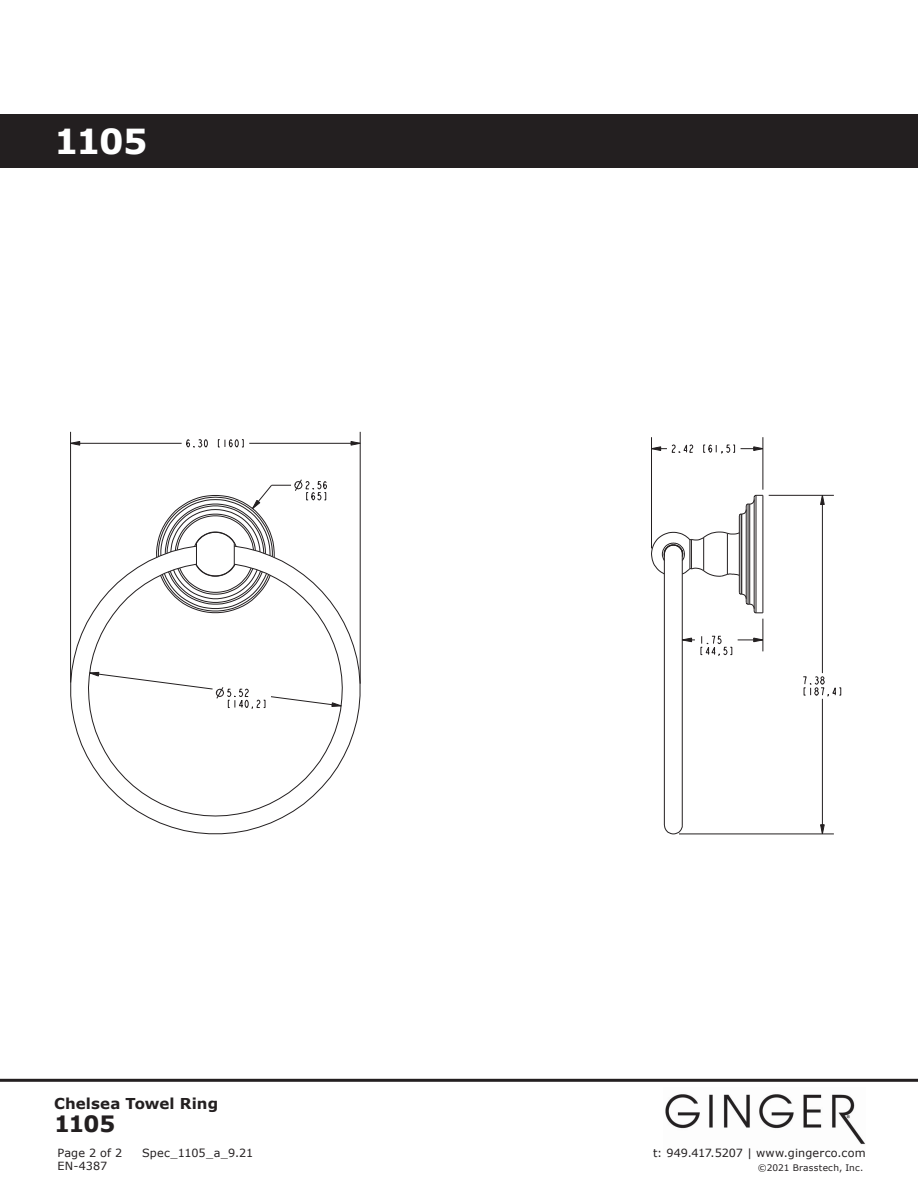
<style>
.page{position:relative;width:918px;height:1188px;background:#fff}
.page>*{position:absolute;margin:0;border:0;box-sizing:border-box;transform-origin:0 0}
.t1{font:700 34.5px "Verdana";color:#fff}
.t2{font:700 22.5px "Verdana";color:#231f20}
.t3{font:700 15px "Verdana";letter-spacing:.01em;color:#231f20}
.t4{font:11.25px "Verdana";letter-spacing:.01em;color:#231f20}
.t5{font:9px "Verdana";letter-spacing:.025em;color:#231f20}
</style>
<div class="page">
<div style="left:0;top:114px;width:918px;height:54px;background:#231f20"></div>
<hr style="left:0;top:1079px;width:918px;height:3px;background:#231f20">
<img style="left:665px;top:1094px;width:200px;height:51px">
<svg style="left:803px;top:676px;width:38px;height:21px"></svg>
<svg style="left:820px;top:496px;width:5px;height:9px"></svg>
<svg style="left:820px;top:824px;width:5px;height:10px"></svg>
<svg style="left:703px;top:444px;width:32px;height:10px"></svg>
<svg style="left:701px;top:635px;width:31px;height:21px"></svg>
<svg style="left:186px;top:439px;width:22px;height:9px"></svg>
<svg style="left:218px;top:439px;width:26px;height:9px"></svg>
<svg style="left:71px;top:441px;width:9px;height:5px"></svg>
<svg style="left:351px;top:441px;width:9px;height:5px"></svg>
<hr style="left:70px;top:432px;width:1px;height:251px;background:#231f20">
<hr style="left:360px;top:432px;width:1px;height:252px;background:#231f20">
<hr style="left:249px;top:443px;width:111px;height:1px;background:#231f20">
<hr style="left:71px;top:443px;width:111px;height:1px;background:#231f20">
<hr style="left:651px;top:437px;width:1px;height:111px;background:#231f20">
<hr style="left:679px;top:834px;width:155px;height:1px;background:#231f20">
<hr style="left:763px;top:619px;width:1px;height:32px;background:#231f20">
<hr style="left:763px;top:437px;width:1px;height:53px;background:#231f20">
<hr style="left:822px;top:495px;width:1px;height:178px;background:#231f20">
<hr style="left:822px;top:699px;width:1px;height:135px;background:#231f20">
<svg style="left:738px;top:638px;width:25px;height:4px"></svg>
<svg style="left:683px;top:638px;width:12px;height:4px"></svg>
<hr style="left:769px;top:495px;width:65px;height:1px;background:#231f20">
<svg style="left:741px;top:446px;width:22px;height:5px"></svg>
<svg style="left:652px;top:444px;width:41px;height:9px"></svg>
<hr style="left:664px;top:554px;width:1px;height:271px;background:#231f20">
<hr style="left:682px;top:554px;width:1px;height:271px;background:#231f20">
<hr style="left:739px;top:516px;width:1px;height:76px;background:#231f20">
<hr style="left:741px;top:514px;width:1px;height:80px;background:#231f20">
<hr style="left:742px;top:514px;width:1px;height:80px;background:#231f20">
<hr style="left:746px;top:506px;width:1px;height:96px;background:#231f20">
<hr style="left:748px;top:504px;width:1px;height:100px;background:#231f20">
<hr style="left:749px;top:504px;width:1px;height:100px;background:#231f20">
<hr style="left:754px;top:497px;width:1px;height:114px;background:#231f20">
<hr style="left:756px;top:495px;width:1px;height:118px;background:#231f20">
<hr style="left:763px;top:495px;width:1px;height:118px;background:#231f20">
<svg style="left:70px;top:546px;width:290px;height:288px"></svg>
<svg style="left:88px;top:564px;width:255px;height:252px"></svg>
<svg style="left:156px;top:479px;width:171px;height:134px"></svg>
<svg style="left:664px;top:824px;width:19px;height:10px"></svg>
<svg style="left:739px;top:592px;width:24px;height:22px"></svg>
<svg style="left:739px;top:495px;width:24px;height:21px"></svg>
<svg style="left:651px;top:532px;width:89px;height:45px"></svg>
<h1 class="t1" style="left:54px;top:119px;width:95px">1105</h1>
<h3 class="t3" style="left:54px;top:1094px;width:166px">Chelsea Towel Ring</h3>
<h2 class="t2" style="left:54px;top:1109px;width:63px">1105</h2>
<p class="t4" style="left:57px;top:1145px;width:66px">Page 2 of 2</p>
<p class="t4" style="left:142px;top:1145px;width:113px">Spec_1105_a_9.21</p>
<p class="t4" style="left:57px;top:1159px;width:51px">EN-4387</p>
<p class="t4" style="left:653px;top:1145px;width:214px">t: 949.417.5207 | www.gingerco.com</p>
<p class="t5" style="left:758px;top:1162px;width:107px">©2021 Brasstech, Inc.</p>
</div>
